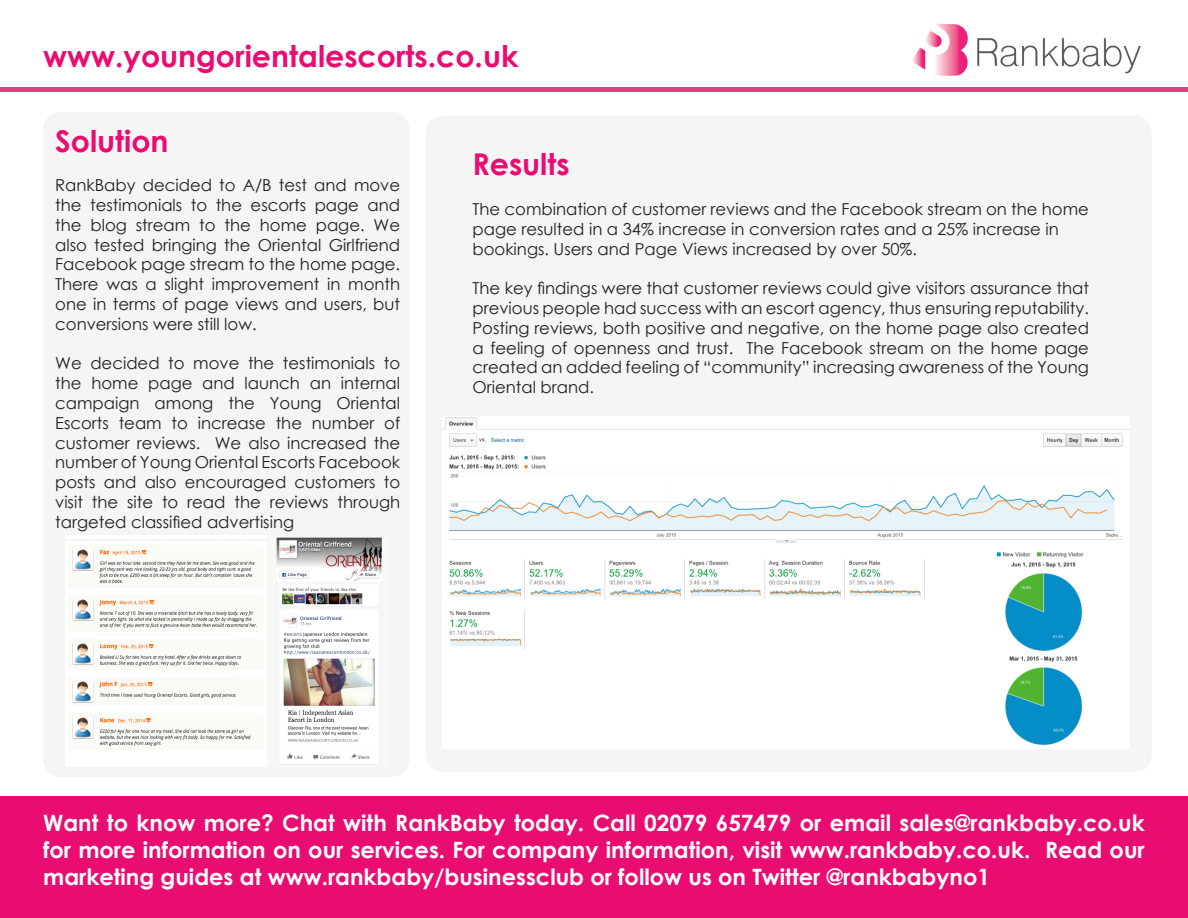
<style>
.page{position:relative;width:1188px;height:918px;background:#fff}
.page>*{position:absolute;margin:0;border:0;box-sizing:border-box;transform-origin:0 0}
.t1{font:700 30px "Century Gothic";color:#ea0d71}
.t2{font:700 22.5px/27px "Century Gothic";color:#fff;text-align:justify}
.t3{font:16.5px/19.8px "Century Gothic";color:#231f20;text-align:justify}
</style>
<div class="page">
<div style="left:426px;top:115px;width:726px;height:657px;background:#f5f5f6;border-radius:18px"></div>
<div style="left:43px;top:112px;width:366px;height:665px;background:#f5f5f6;border-radius:18px"></div>
<div style="left:0;top:797px;width:1188px;height:121px;background:#ea0d71"></div>
<img style="left:913px;top:24px;width:228px;height:52px">
<div style="left:0;top:87px;width:1188px;height:5px;background:#e33f82"></div>
<img style="left:72px;top:537px;width:310px;height:223px">
<img style="left:442px;top:417px;width:687px;height:328px">
<p class="t1" style="left:43px;top:33px;width:477px">www.youngorientalescorts.co.uk</p>
<p class="t1" style="left:55px;top:118px;width:115px">Solution</p>
<p class="t3" style="left:55px;top:175px;width:347px">RankBaby decided to A/B test and move the testimonials to the escorts page and the blog stream to the home page. We also tested bringing the Oriental Girlfriend Facebook page stream to the home page.<br>There was a slight improvement in month one in terms of page views and users, but conversions were still low.</p>
<p class="t3" style="left:55px;top:353px;width:347px">We decided to move the testimonials to the home page and launch an internal campaign among the Young Oriental Escorts team to increase the number of customer reviews. We also increased the number of Young Oriental Escorts Facebook posts and also encouraged customers to visit the site to read the reviews through targeted classified advertising</p>
<p class="t1" style="left:472px;top:142px;width:99px">Results</p>
<p class="t3" style="left:472px;top:199px;width:618px">The combination of customer reviews and the Facebook stream on the home</p>
<p class="t3" style="left:472px;top:219px;width:588px">page resulted in a 34% increase in conversion rates and a 25% increase in</p>
<p class="t3" style="left:472px;top:239px;width:446px">bookings. Users and Page Views increased by over 50%.</p>
<p class="t3" style="left:472px;top:278px;width:618px">The key findings were that customer reviews could give visitors assurance that previous people had success with an escort agency, thus ensuring reputability.<br>Posting reviews, both positive and negative, on the home page also created a feeling of openness and trust. The Facebook stream on the home page created an added feeling of “community” increasing awareness of the Young Oriental brand.</p>
<p class="t2" style="left:43px;top:809px;width:1103px">Want to know more? Chat with RankBaby today. Call 02079 657479 or email sales@rankbaby.co.uk for more information on our services. For company information, visit www.rankbaby.co.uk. Read our marketing guides at www.rankbaby/businessclub or follow us on Twitter @rankbabyno1</p>
</div>
